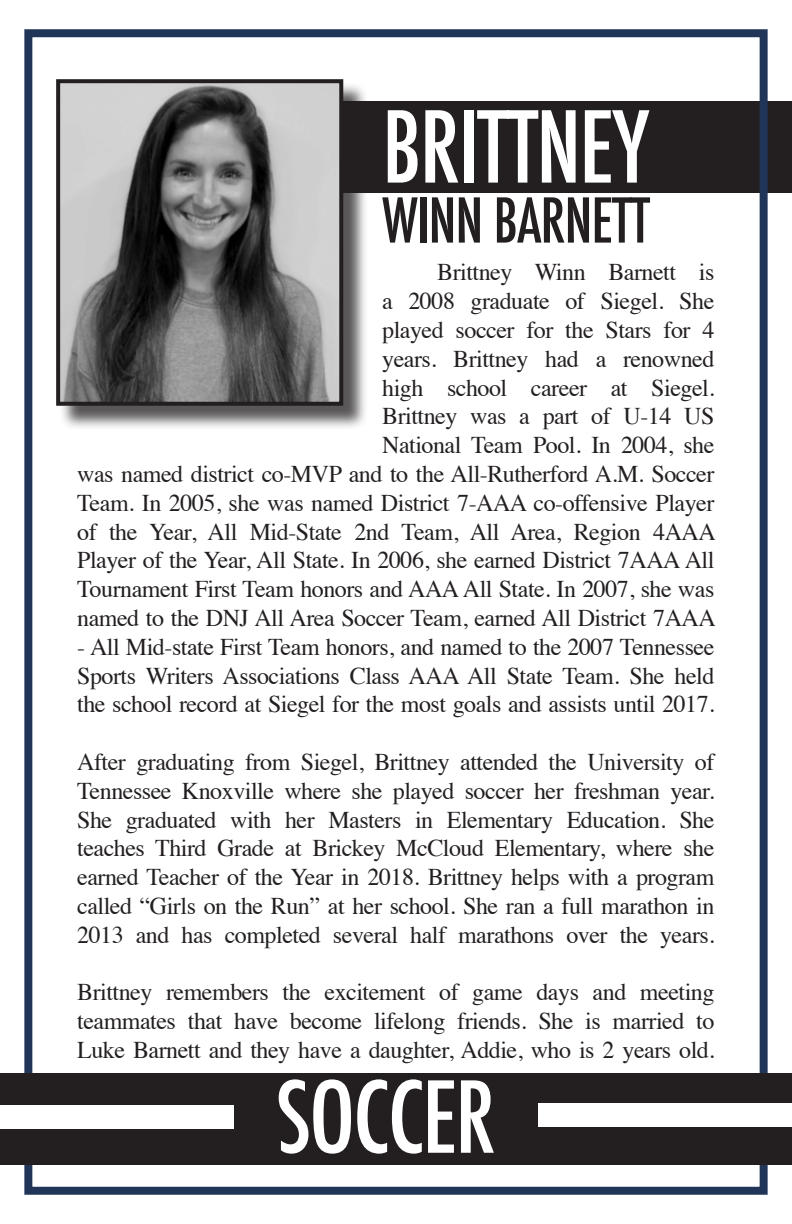
<style>
.page{position:relative;width:792px;height:1224px;background:#fff}
.page>*{position:absolute;margin:0;border:0;box-sizing:border-box;transform-origin:0 0}
.t1{font:500 condensed 96px "Futura";letter-spacing:-.02em;color:#fff}
.t2{font:500 condensed 60px "Futura";letter-spacing:-.02em;color:#231f20}
.t3{font:24px/28.8px "Times";letter-spacing:-.02em;color:#231f20;text-align:justify}
</style>
<div class="page">
<div style="left:223px;top:101px;width:569px;height:91px;background:#231f20"></div>
<div style="left:24px;top:29px;width:744px;height:1166px;border:8px solid #213559"></div>
<div style="left:59px;top:82px;width:309px;height:349px;background:#231f20;opacity:.75"></div>
<img style="left:61px;top:84px;width:277px;height:317px">
<div style="left:56px;top:79px;width:287px;height:327px;border:4px solid #231f20"></div>
<div style="left:0;top:1073px;width:792px;height:92px;background:#231f20"></div>
<div style="left:538px;top:1103px;width:254px;height:24px;background:#fff"></div>
<div style="left:0;top:1105px;width:234px;height:24px;background:#fff"></div>
<p class="t1" style="left:382px;top:86px;width:269px">BRITTNEY</p>
<p class="t2" style="left:382px;top:182px;width:269px">WINN BARNETT</p>
<p class="t3" style="left:77px;top:256px;width:640px;text-align:right">Brittney Winn Barnett is<br>a 2008 graduate of Siegel. She<br>played soccer for the Stars for 4<br>years. Brittney had a renowned<br>high school career at Siegel.<br>Brittney was a part of U-14 US<br>National Team Pool. In 2004, she<br>was named district co-MVP and to the All-Rutherford A.M. Soccer Team. In 2005, she was named District 7-AAA co-offensive Player of the Year, All Mid-State 2nd Team, All Area, Region 4AAA Player of the Year, All State. In 2006, she earned District 7AAA All Tournament First Team honors and AAA All State. In 2007, she was named to the DNJ All Area Soccer Team, earned All District 7AAA</p>
<p class="t3" style="left:77px;top:630px;width:639px">- All Mid-state First Team honors, and named to the 2007 Tennessee Sports Writers Associations Class AAA All State Team. She held the school record at Siegel for the most goals and assists until 2017.</p>
<p class="t3" style="left:77px;top:746px;width:639px">After graduating from Siegel, Brittney attended the University of Tennessee Knoxville where she played soccer her freshman year.<br>She graduated with her Masters in Elementary Education. She teaches Third Grade at Brickey McCloud Elementary, where she earned Teacher of the Year in 2018. Brittney helps with a program called “Girls on the Run” at her school. She ran a full marathon in 2013 and has completed several half marathons over the years.</p>
<p class="t3" style="left:77px;top:976px;width:639px">Brittney remembers the excitement of game days and meeting teammates that have become lifelong friends. She is married to Luke Barnett and they have a daughter, Addie, who is 2 years old.</p>
<p class="t1" style="left:275px;top:1056px;width:222px">SOCCER</p>
</div>
